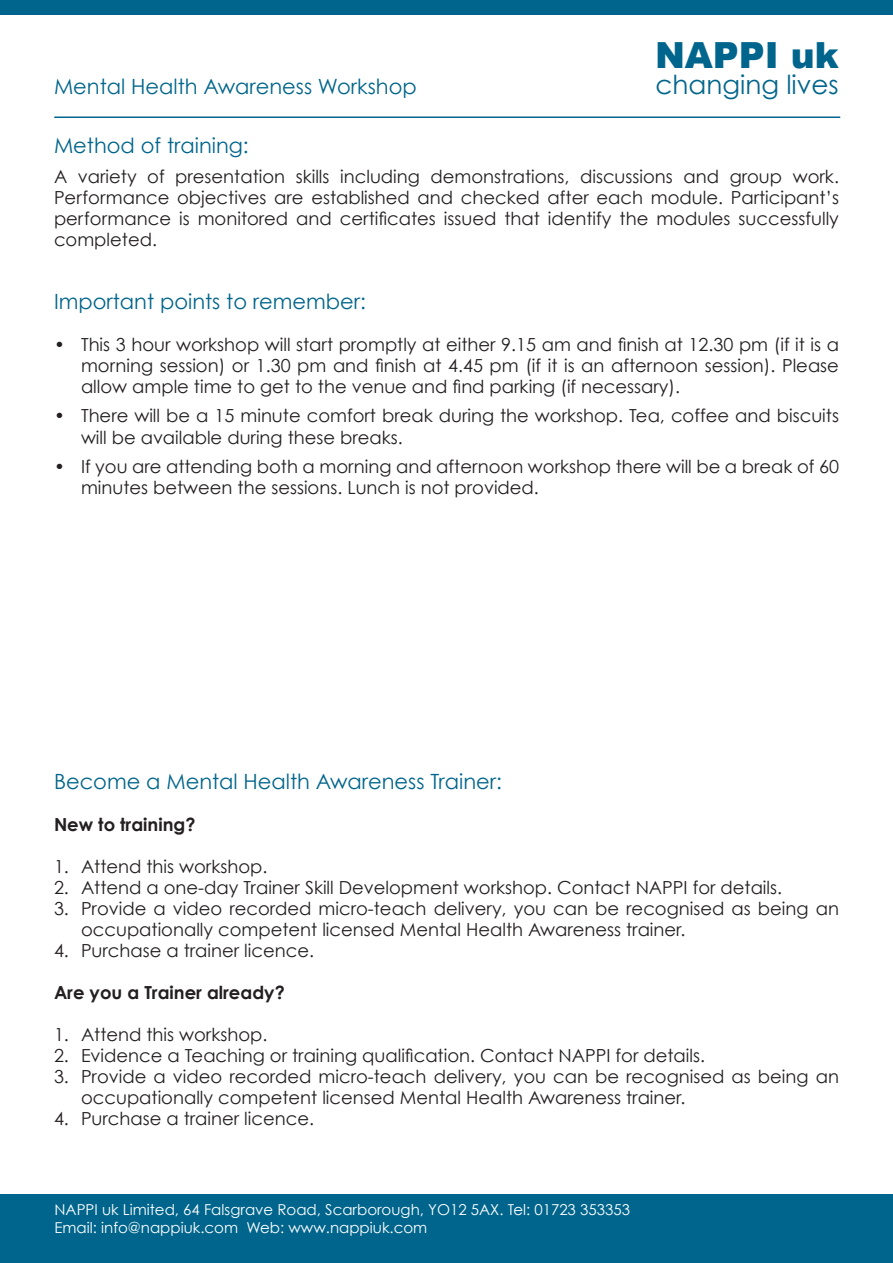
<style>
.page{position:relative;width:893px;height:1263px;background:#fff}
.page>*{position:absolute;margin:0;border:0;box-sizing:border-box;transform-origin:0 0}
.t1{font:900 36px "Arial";color:#00658c}
.t2{font:26.25px "Century Gothic";color:#00658c}
.t3{font:21px "Century Gothic";color:#00658c}
.t4{font:18px/21px "Century Gothic";color:#231f20}
.t5{font:700 18px "Century Gothic";color:#231f20}
.t6{font:15px/18px "Century Gothic";color:#fff}
</style>
<div class="page">
<div style="left:0;top:0;width:893px;height:14px;background:#00658c"></div>
<div style="left:0;top:1194px;width:893px;height:69px;background:#00658c"></div>
<hr style="left:55px;top:116px;width:785px;height:2px;background:#00658c">
<h1 class="t1" style="left:655px;top:29px;width:185px">NAPPI uk</h1>
<h2 class="t2" style="left:656px;top:69px;width:185px">changing lives</h2>
<p class="t3" style="left:54px;top:74px;width:364px">Mental Health Awareness Workshop</p>
<p class="t3" style="left:54px;top:133px;width:196px">Method of training:</p>
<p class="t4" style="left:54px;top:166px;width:786px;text-align:justify">A variety of presentation skills including demonstrations, discussions and group work.<br>Performance objectives are established and checked after each module. Participant’s performance is monitored and certificates issued that identify the modules successfully completed.</p>
<p class="t3" style="left:54px;top:289px;width:313px">Important points to remember:</p>
<p class="t4" style="left:81px;top:334px;width:759px;text-align:justify;text-indent:-27px">• This 3 hour workshop will start promptly at either 9.15 am and finish at 12.30 pm (if it is a morning session) or 1.30 pm and finish at 4.45 pm (if it is an afternoon session). Please allow ample time to get to the venue and find parking (if necessary).</p>
<p class="t4" style="left:81px;top:405px;width:759px;text-indent:-27px">• There will be a 15 minute comfort break during the workshop. Tea, coffee and biscuits will be available during these breaks.</p>
<p class="t4" style="left:81px;top:456px;width:759px;text-indent:-27px">• If you are attending both a morning and afternoon workshop there will be a break of 60 minutes between the sessions. Lunch is not provided.</p>
<p class="t3" style="left:54px;top:769px;width:450px">Become a Mental Health Awareness Trainer:</p>
<p class="t5" style="left:54px;top:813px;width:143px">New to training?</p>
<p class="t4" style="left:54px;top:856px;width:215px">1. Attend this workshop.</p>
<p class="t4" style="left:54px;top:877px;width:730px">2. Attend a one-day Trainer Skill Development workshop. Contact NAPPI for details.</p>
<p class="t4" style="left:81px;top:898px;width:759px;text-indent:-27px">3. Provide a video recorded micro-teach delivery, you can be recognised as being an occupationally competent licensed Mental Health Awareness trainer.</p>
<p class="t4" style="left:54px;top:940px;width:262px">4. Purchase a trainer licence.</p>
<p class="t5" style="left:54px;top:981px;width:232px">Are you a Trainer already?</p>
<p class="t4" style="left:54px;top:1024px;width:215px">1. Attend this workshop.</p>
<p class="t4" style="left:54px;top:1045px;width:653px">2. Evidence a Teaching or training qualification. Contact NAPPI for details.</p>
<p class="t4" style="left:81px;top:1066px;width:759px;text-indent:-27px">3. Provide a video recorded micro-teach delivery, you can be recognised as being an occupationally competent licensed Mental Health Awareness trainer.</p>
<p class="t4" style="left:54px;top:1108px;width:262px">4. Purchase a trainer licence.</p>
<p class="t6" style="left:55px;top:1200px;width:577px">NAPPI uk Limited, 64 Falsgrave Road, Scarborough, YO12 5AX. Tel: 01723 353353<br>Email: info@nappiuk.com Web: www.nappiuk.com</p>
</div>
